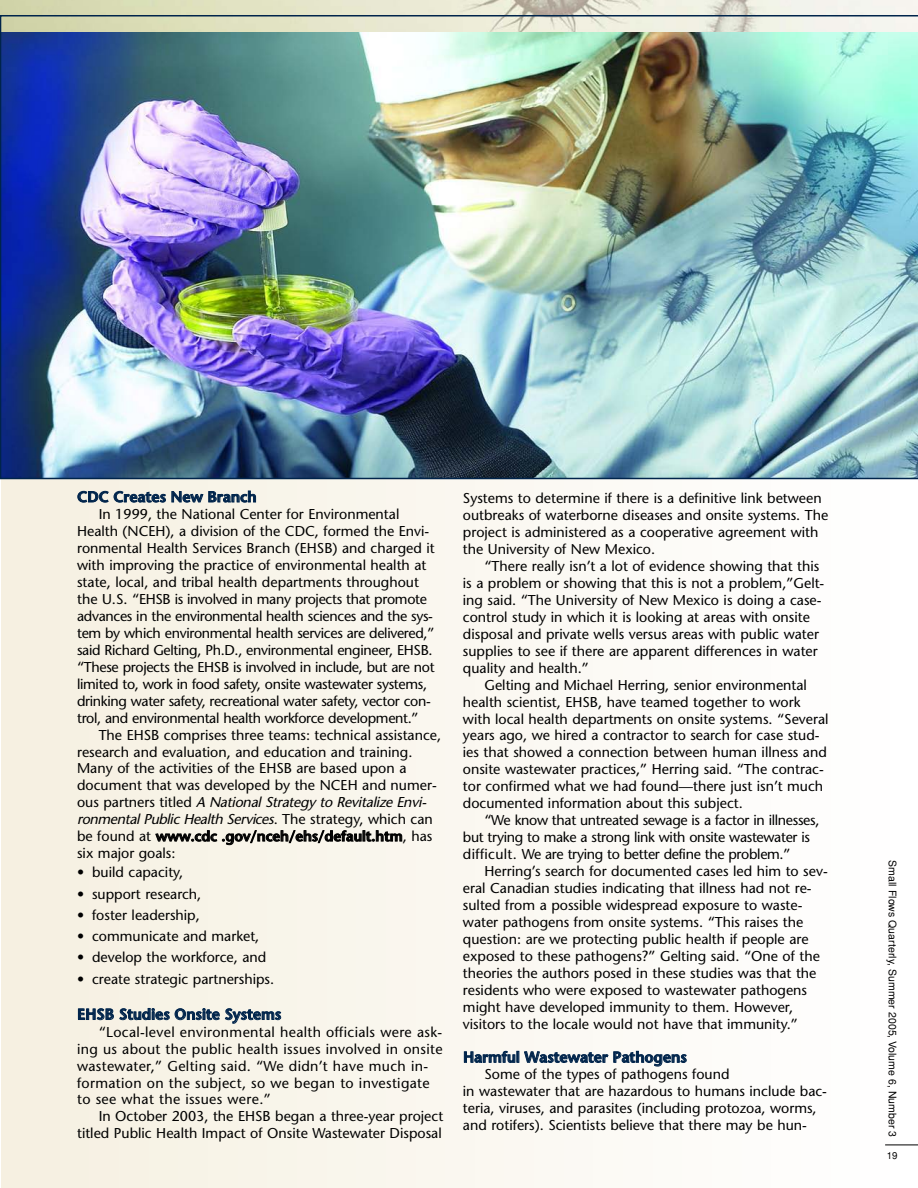
<style>
.page{position:relative;width:918px;height:1188px;background:#fff}
.page>*{position:absolute;margin:0;border:0;box-sizing:border-box;transform-origin:0 0}
.t1{font:600 15px "Stone Sans";letter-spacing:-.005em;color:#00244b}
.t2{font:14.25px/17px "Stone Sans";color:#000}
.t3{font:14.25px/17px "Stone Sans";letter-spacing:-.025em;color:#000}
.t4{font:14.25px/17px "Stone Sans";letter-spacing:.025em;color:#000}
.t5{font:10.5px "Helvetica";color:#000}
.t6{font:9.75px "Helvetica";color:#000}
.s1{font-style:italic}
.s2{font-weight:600}
</style>
<div class="page">
<div style="left:2px;top:438px;width:27px;height:750px;background:#f6f0e1"></div>
<div style="left:31px;top:438px;width:28px;height:750px;background:#f6f0e2"></div>
<div style="left:61px;top:438px;width:27px;height:750px;background:#f6f1e3"></div>
<div style="left:90px;top:438px;width:28px;height:750px;background:#f7f1e4"></div>
<div style="left:120px;top:438px;width:28px;height:750px;background:#f7f2e5"></div>
<div style="left:150px;top:438px;width:27px;height:750px;background:#f7f3e6"></div>
<div style="left:179px;top:438px;width:28px;height:750px;background:#f7f3e7"></div>
<div style="left:209px;top:438px;width:28px;height:750px;background:#f8f4e8"></div>
<div style="left:239px;top:438px;width:27px;height:750px;background:#f8f4e9"></div>
<div style="left:268px;top:438px;width:28px;height:750px;background:#f8f5ea"></div>
<div style="left:298px;top:438px;width:28px;height:750px;background:#f9f5eb"></div>
<div style="left:328px;top:438px;width:27px;height:750px;background:#f9f6ec"></div>
<div style="left:357px;top:438px;width:28px;height:750px;background:#f9f6ed"></div>
<div style="left:387px;top:438px;width:28px;height:750px;background:#faf6ee"></div>
<div style="left:417px;top:438px;width:27px;height:750px;background:#faf7ef"></div>
<div style="left:446px;top:438px;width:28px;height:750px;background:#faf7f0"></div>
<div style="left:476px;top:438px;width:27px;height:750px;background:#fbf8f1"></div>
<div style="left:505px;top:438px;width:28px;height:750px;background:#fbf8f2"></div>
<div style="left:535px;top:438px;width:28px;height:750px;background:#fbf9f3"></div>
<div style="left:565px;top:438px;width:27px;height:750px;background:#fbf9f4"></div>
<div style="left:594px;top:438px;width:28px;height:750px;background:#fcfaf5"></div>
<div style="left:624px;top:438px;width:28px;height:750px;background:#fcfaf6"></div>
<div style="left:654px;top:438px;width:27px;height:750px;background:#fcfbf7"></div>
<div style="left:683px;top:438px;width:28px;height:750px;background:#fdfbf8"></div>
<div style="left:713px;top:438px;width:28px;height:750px;background:#fdfcf9"></div>
<div style="left:743px;top:438px;width:27px;height:750px;background:#fdfcfa"></div>
<div style="left:772px;top:438px;width:28px;height:750px;background:#fefdfb"></div>
<img style="left:0;top:0;width:918px;height:15px">
<hr style="left:0;top:2px;width:1px;height:1186px;background:#fff">
<img style="left:0;top:15px;width:918px;height:464px">
<hr style="left:885px;top:1145px;width:33px;height:1px;background:#000">
<p class="t1" style="left:77px;top:491px;width:181px">CDC Creates New Branch</p>
<p class="t3" style="left:77px;top:507px;width:359px;text-indent:22px">In 1999, the National Center for Environmental Health (NCEH), a division of the CDC, formed the Envi&shy;ronmental Health Services Branch (EHSB) and charged it with improving the practice of environmental health at state, local, and tribal health departments throughout the U.S. “EHSB is involved in many projects that promote advances in the environmental health sciences and the sys&shy;tem by which environmental health services are delivered,” said Richard Gelting, Ph.D., environmental engineer, EHSB. “These projects the EHSB is involved in include, but are not limited to, work in food safety, onsite wastewater systems, drinking water safety, recreational water safety, vector con&shy;trol, and environmental health workforce development.”</p>
<p class="t2" style="left:77px;top:728px;width:366px;text-indent:22px">The EHSB comprises three teams: technical assistance, research and evaluation, and education and training.<br>Many of the activities of the EHSB are based upon a document that was developed by the NCEH and numer&shy;o u s p a r t n e r s t i t l e d <span class="s1">A National Strategy to Revitalize Envi&shy;ronmentalPublic Health Services</span>. T h e s t r a t e g y, w h i c h c a n be found at <span class="s2">www.cdc .gov/nceh/ehs/default.htm</span>, has six major goals:</p>
<p class="t2" style="left:77px;top:865px;width:108px">• build capacity,</p>
<p class="t2" style="left:77px;top:887px;width:126px">• support research,</p>
<p class="t2" style="left:77px;top:908px;width:124px">• foster leadership,</p>
<p class="t2" style="left:77px;top:929px;width:184px">• communicate and market,</p>
<p class="t2" style="left:77px;top:950px;width:191px">• develop the workforce, and</p>
<p class="t2" style="left:77px;top:972px;width:199px">• create strategic partnerships.</p>
<p class="t1" style="left:77px;top:1008px;width:206px">EHSB Studies Onsite Systems</p>
<p class="t4" style="left:77px;top:1025px;width:367px;text-indent:22px">“Local-level environmental health officials were ask&shy;ing us about the public health issues involved in onsite wastewater,” Gelting said. “We didn’t have much in&shy;formation on the subject, so we began to investigate to see what the issues were.”</p>
<p class="t2" style="left:77px;top:1109px;width:368px;text-align:right">In October 2003, the EHSB began a three-year project titled Public Health Impact of Onsite Wastewater Disposal</p>
<p class="t2" style="left:463px;top:491px;width:367px">Systems to determine if there is a definitive link between outbreaks of waterborne diseases and onsite systems. The project is administered as a cooperative agreement with the University of New Mexico.</p>
<p class="t2" style="left:463px;top:559px;width:363px;text-indent:22px">“There really isn’t a lot of evidence showing that this is a problem or showing that this is not a problem,”Gelt&shy;ing said. “The University of New Mexico is doing a case&shy;control study in which it is looking at areas with onsite disposal and private wells versus areas with public water supplies to see if there are apparent differences in water quality and health.”</p>
<p class="t2" style="left:463px;top:678px;width:367px;text-indent:22px">Gelting and Michael Herring, senior environmental health scientist, EHSB, have teamed together to work with local health departments on onsite systems. “Several years ago, we hired a contractor to search for case stud&shy;ies that showed a connection between human illness and onsite wastewater practices,” Herring said. “The contrac&shy;tor confirmed what we had found—there just isn’t much documented information about this subject.</p>
<p class="t3" style="left:463px;top:813px;width:358px;text-indent:22px">“We know that untreated sewage is a factor in illnesses, but trying to make a strong link with onsite wastewater is difficult. We are trying to better define the problem.”</p>
<p class="t2" style="left:463px;top:864px;width:366px;text-indent:22px">Herring’s search for documented cases led him to sev&shy;eral Canadian studies indicating that illness had not re&shy;sulted from a possible widespread exposure to waste&shy;water pathogens from onsite systems. “This raises the question: are we protecting public health if people are exposed to these pathogens?” Gelting said. “One of the theories the authors posed in these studies was that the residents who were exposed to wastewater pathogens might have developed immunity to them. However, visitors to the locale would not have that immunity.”</p>
<p class="t1" style="left:463px;top:1051px;width:225px">Harmful Wastewater Pathogens</p>
<p class="t2" style="left:463px;top:1068px;width:366px;text-indent:22px">Some of the types of pathogens found<br>in wastewater that are hazardous to humans include bac&shy;teria, viruses, and parasites (including protozoa, worms, and rotifers). Scientists believe that there may be hun-</p>
<p class="t5" style="left:899px;top:860px;width:278px;rotate:90deg">Small Flows Quarterly, Summer 2005, Volume 6, Number 3</p>
<p class="t6" style="left:887px;top:1150px;width:12px">19</p>
</div>
